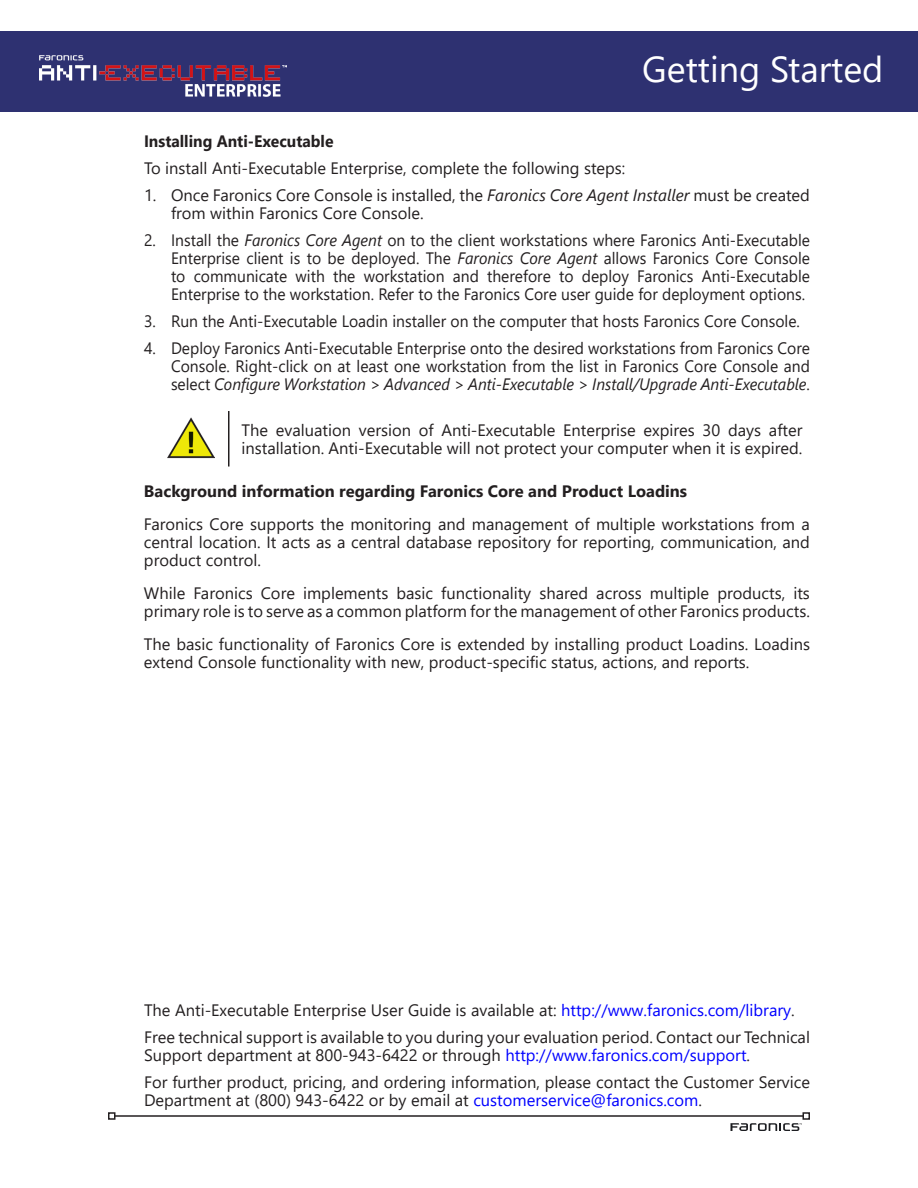
<style>
.page{position:relative;width:918px;height:1188px;background:#fff}
.page>*{position:absolute;margin:0;border:0;box-sizing:border-box;transform-origin:0 0}
.t1{font:36px "Segoe UI";color:#fff}
.Minor_Heading_1{font:16.5px/18px "Segoe UI";color:#231f20;text-align:justify;scale:.95 1}
.Minor_Heading_1-2{font:16.5px/18px "Segoe UI";color:#231f20}
.Body{font:16.5px/18px "Segoe UI";color:#231f20}
.Image{font:16.5px/18px "Segoe UI";color:#231f20}
.Minor_Heading_1-3{font:700 16.5px "Segoe UI";color:#231f20}
.Body-2{font:700 16.5px "Segoe UI";color:#231f20;scale:.95 1}
.s1{font-style:italic}
.s2{color:#00f}
</style>
<div class="page">
<div style="left:0;top:32px;width:918px;height:80px;background:#2e3171"></div>
<img style="left:39px;top:55px;width:247px;height:42px">
<hr style="left:115px;top:1115px;width:688px;height:2px;background:#231f20">
<div style="left:108px;top:1112px;width:8px;height:8px;border:2px solid #231f20"></div>
<div style="left:802px;top:1112px;width:8px;height:8px;border:2px solid #231f20"></div>
<svg style="left:730px;top:1123px;width:72px;height:8px"></svg>
<hr style="left:228px;top:411px;width:2px;height:56px;background:#231f20">
<img style="left:168px;top:417px;width:46px;height:42px">
<h1 class="t1" style="left:642px;top:35px;width:243px">Getting Started</h1>
<p class="Body-2" style="left:144px;top:126px;width:201px">Installing Anti-Executable</p>
<p class="Body" style="left:144px;top:158px;width:483px">To install Anti-Executable Enterprise, complete the following steps:</p>
<p class="Minor_Heading_1-2" style="left:171px;top:185px;width:641px;text-indent:-27px">1. Once Faronics Core Console is installed, the <span class="s1">Faronics Core Agent Installer</span> must be created from within Faronics Core Console.</p>
<p class="Minor_Heading_1" style="left:171px;top:230px;width:674px;text-indent:-27px">2. Install the <span class="s1">Faronics Core Agent</span> on to the client workstations where Faronics Anti-Executable Enterprise client is to be deployed. The <span class="s1">Faronics Core Agent</span> allows Faronics Core Console to communicate with the workstation and therefore to deploy Faronics Anti-Executable Enterprise to the workstation. Refer to the Faronics Core user guide for deployment options.</p>
<p class="Minor_Heading_1" style="left:144px;top:311px;width:692px">3. Run the Anti-Executable Loadin installer on the computer that hosts Faronics Core Console.</p>
<p class="Minor_Heading_1" style="left:171px;top:338px;width:674px;text-indent:-27px">4. Deploy Faronics Anti-Executable Enterprise onto the desired workstations from Faronics Core Console. Right-click on at least one workstation from the list in Faronics Core Console and select <span class="s1">Configure Workstation &gt; Advanced &gt; Anti-Executable &gt; Install/Upgrade Anti‑Executable</span>.</p>
<p class="Image" style="left:242px;top:419px;width:563px">The evaluation version of Anti-Executable Enterprise expires 30 days after installation. Anti-Executable will not protect your computer when it is expired.</p>
<p class="Minor_Heading_1-3" style="left:144px;top:475px;width:545px">Background information regarding Faronics Core and Product Loadins</p>
<p class="Minor_Heading_1-2" style="left:144px;top:513px;width:668px;text-align:justify">Faronics Core supports the monitoring and management of multiple workstations from a central location. It acts as a central database repository for reporting, communication, and product control.</p>
<p class="Minor_Heading_1-2" style="left:144px;top:582px;width:668px">While Faronics Core implements basic functionality shared across multiple products, its primary role is to serve as a common platform for the management of other Faronics products.</p>
<p class="Minor_Heading_1-2" style="left:144px;top:633px;width:668px">The basic functionality of Faronics Core is extended by installing product Loadins. Loadins extend Console functionality with new, product-specific status, actions, and reports.</p>
<p class="Body" style="left:144px;top:999px;width:652px">The Anti-Executable Enterprise User Guide is available at: <span class="s2">http://www.faronics.com/library</span>.</p>
<p class="Body" style="left:144px;top:1026px;width:668px">Free technical support is available to you during your evaluation period. Contact our Technical<br>Support department at 800-943-6422 or through <span class="s2">http://www.faronics.com/support</span>.</p>
<p class="Body" style="left:144px;top:1071px;width:668px">For further product, pricing, and ordering information, please contact the Customer Service<br>Department at (800) 943-6422 or by email at <span class="s2">customerservice@faronics.com</span>.</p>
</div>
